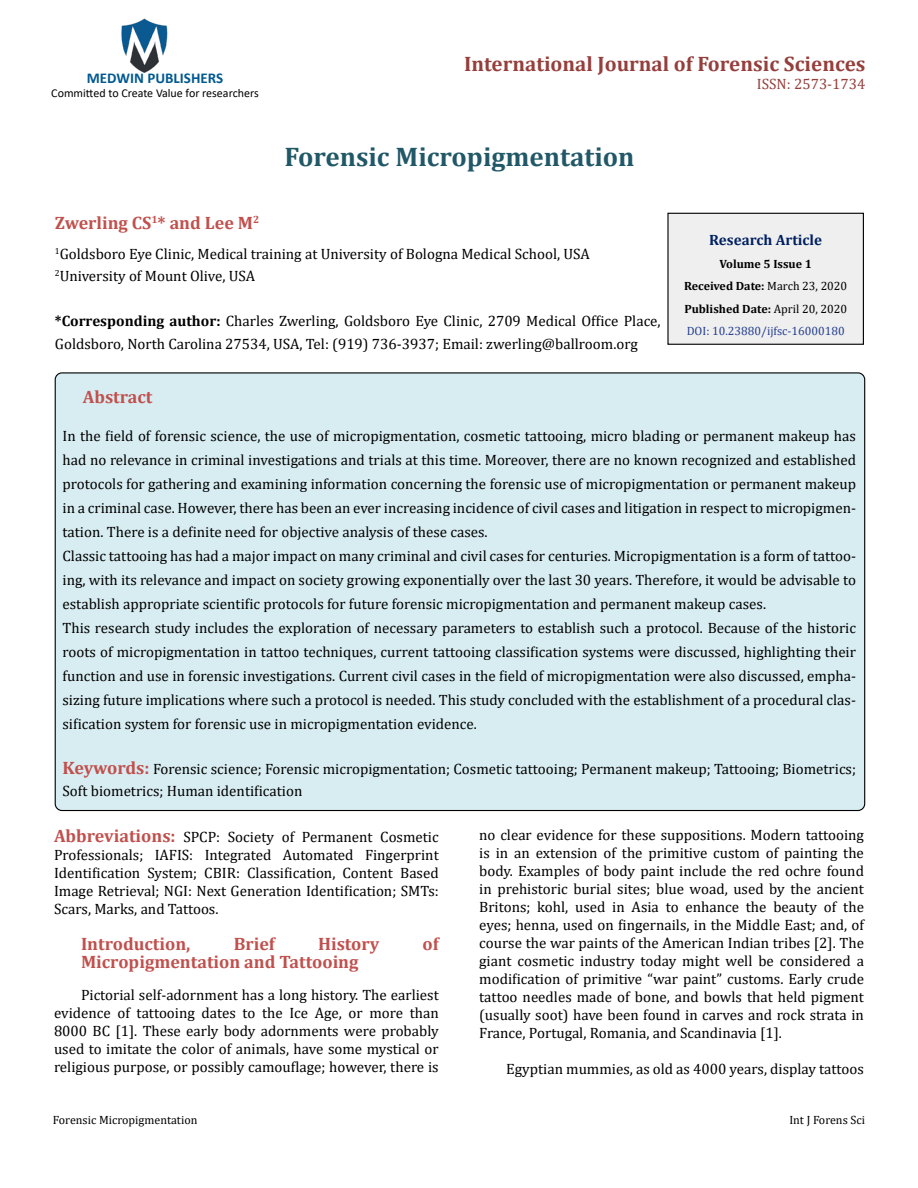
<style>
.page{position:relative;width:918px;height:1188px;background:#fff}
.page>*{position:absolute;margin:0;border:0;box-sizing:border-box;transform-origin:0 0}
.t1{font:700 27px "Cambria";color:#215868}
.t2{font:700 21px "Cambria";color:#953f3c}
.t3{font:700 18px "Cambria";color:#c0504d}
.t4{font:15px/18px "Cambria";color:#000}
.t5{font:700 15px "Calibri";color:#005991}
.t6{font:700 15px "Cambria";color:#002060}
.t7{font:15px "Cambria";color:#953f3c}
.t8{font:700 12px/22.5px "Cambria";color:#000;text-align:center}
.t9{font:12px "Cambria";color:#000}
.t10{font:12px "Calibri";color:#000}
.s1{font-weight:700}
.s2{font-weight:400}
.s3{font-weight:400;color:#25408f}
.s4{font-weight:700;font-size:18px;color:#c0504d}
</style>
<div class="page">
<img style="left:121px;top:18px;width:47px;height:55px">
<div style="left:668px;top:213px;width:195px;height:131px;background:#efefef"></div>
<div style="left:667px;top:213px;width:197px;height:132px;border:1px solid #000"></div>
<div style="left:55px;top:373px;width:810px;height:438px;background:#d8edf2;border-radius:7px"></div>
<p class="t5" style="left:87px;top:67px;width:138px">MEDWIN PUBLISHERS</p>
<p class="t10" style="left:51px;top:85px;width:209px">Committed to Create Value for researchers</p>
<h2 class="t2" style="left:464px;top:49px;width:403px">International Journal of Forensic Sciences</h2>
<h1 class="t1" style="left:284px;top:138px;width:352px">Forensic Micropigmentation</h1>
<p class="t7" style="left:757px;top:75px;width:110px">ISSN: 2573-1734</p>
<p class="t3" style="left:55px;top:210px;width:206px">Zwerling CS<sup>1</sup>* and Lee M<sup>2</sup></p>
<p class="t4" style="left:55px;top:242px;width:536px;line-height:22.5px"><sup>1</sup>Goldsboro Eye Clinic, Medical training at University of Bologna Medical School, USA<br><sup>2</sup>University of Mount Olive, USA</p>
<p class="t4" style="left:55px;top:310px;width:607px;line-height:22.5px"><span class="s1">*Corresponding author:</span> Charles Zwerling, Goldsboro Eye Clinic, 2709 Medical Office Place,<br>Goldsboro, North Carolina 27534, USA, Tel: (919) 736-3937; Email: zwerling@ballroom.org</p>
<p class="t6" style="left:709px;top:229px;width:114px">Research Article</p>
<p class="t8" style="left:684px;top:252px;width:165px">Volume 5 Issue 1<br>Received Date: <span class="s2">March 23, 2020<br></span>Published Date: <span class="s2">April 20, 2020<br></span><span class="s3">DOI: 10.23880/ijfsc-16000180</span></p>
<p class="t3" style="left:83px;top:384px;width:71px">Abstract</p>
<p class="t4" style="left:63px;top:423px;width:795px;line-height:24px">In the field of forensic science, the use of micropigmentation, cosmetic tattooing, micro blading or permanent makeup has had no relevance in criminal investigations and trials at this time. Moreover, there are no known recognized and established protocols for gathering and examining information concerning the forensic use of micropigmentation or permanent makeup in a criminal case. However, there has been an ever increasing incidence of civil cases and litigation in respect to micropigmen&shy;tation. There is a definite need for objective analysis of these cases.<br>Classic tattooing has had a major impact on many criminal and civil cases for centuries. Micropigmentation is a form of tattoo&shy;ing, with its relevance and impact on society growing exponentially over the last 30 years. Therefore, it would be advisable to establish appropriate scientific protocols for future forensic micropigmentation and permanent makeup cases.<br>This research study includes the exploration of necessary parameters to establish such a protocol. Because of the historic roots of micropigmentation in tattoo techniques, current tattooing classification systems were discussed, highlighting their function and use in forensic investigations. Current civil cases in the field of micropigmentation were also discussed, empha&shy;sizing future implications where such a protocol is needed. This study concluded with the establishment of a procedural clas&shy;sification system for forensic use in micropigmentation evidence.</p>
<p class="t4" style="left:63px;top:757px;width:795px;line-height:22.5px"><span class="s4">Keywords:</span> Forensic science; Forensic micropigmentation; Cosmetic tattooing; Permanent makeup; Tattooing; Biometrics;<br>Soft biometrics; Human identification</p>
<p class="t4" style="left:54px;top:828px;width:386px;text-align:justify"><span class="s4">Abbreviations:</span> SPCP: Society of Permanent Cosmetic Professionals; IAFIS: Integrated Automated Fingerprint Identification System; CBIR: Classification, Content Based Image Retrieval; NGI: Next Generation Identification; SMTs:<br>Scars, Marks, and Tattoos.</p>
<p class="t3" style="left:81px;top:932px;width:111px">Introduction,</p>
<p class="t3" style="left:234px;top:932px;width:43px">Brief</p>
<p class="t3" style="left:318px;top:932px;width:63px">History</p>
<p class="t3" style="left:423px;top:932px;width:18px">of</p>
<p class="t3" style="left:81px;top:950px;width:279px">Micropigmentation and Tattooing</p>
<p class="t4" style="left:54px;top:986px;width:386px;text-align:justify;text-indent:27px">Pictorial self-adornment has a long history. The earliest evidence of tattooing dates to the Ice Age, or more than 8000 BC [1]. These early body adornments were probably used to imitate the color of animals, have some mystical or religious purpose, or possibly camouflage; however, there is</p>
<p class="t4" style="left:479px;top:826px;width:386px;text-align:justify">no clear evidence for these suppositions. Modern tattooing is in an extension of the primitive custom of painting the body. Examples of body paint include the red ochre found in prehistoric burial sites; blue woad, used by the ancient Britons; kohl, used in Asia to enhance the beauty of the eyes; henna, used on fingernails, in the Middle East; and, of course the war paints of the American Indian tribes [2]. The giant cosmetic industry today might well be considered a modification of primitive “war paint” customs. Early crude tattoo needles made of bone, and bowls that held pigment (usually soot) have been found in carves and rock strata in France, Portugal, Romania, and Scandinavia [1].</p>
<p class="t4" style="left:506px;top:1060px;width:359px">Egyptian mummies, as old as 4000 years, display tattoos</p>
<p class="t9" style="left:53px;top:1113px;width:146px">Forensic Micropigmentation</p>
<p class="t9" style="left:789px;top:1113px;width:77px">Int J Forens Sci</p>
</div>
